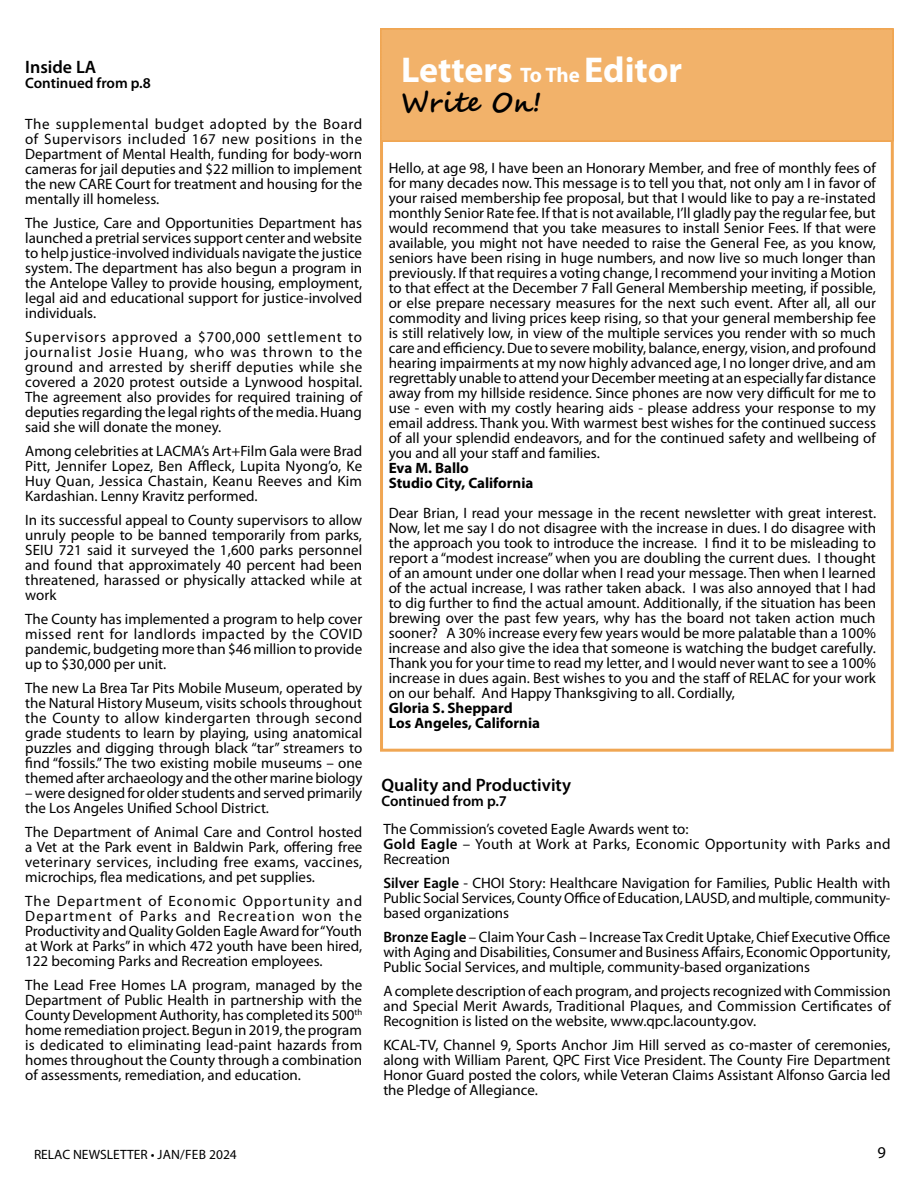
<style>
.page{position:relative;width:918px;height:1188px;background:#fff}
.page>*{position:absolute;margin:0;border:0;box-sizing:border-box;transform-origin:0 0}
.t1{font:700 36px "Myriad Pro";color:#fff}
.t2{font:700 27px "Segoe Script";color:#000}
.t3{font:600 18px "Myriad Pro";color:#000}
.t4{font:16.5px "Myriad Pro";color:#000}
.t5{font:15px/15px "Myriad Pro";color:#000;text-align:justify}
.t6{font:700 15px/15px "Myriad Pro";color:#000}
.t7{font:600 15px "Myriad Pro";color:#000}
.t8{font:13.5px "Myriad Pro";color:#000}
.s1{font-size:21px}
.s2{font-weight:600}
</style>
<div class="page">
<div style="left:380px;top:28px;width:514px;height:114px;background:#f2b26a"></div>
<p class="t3" style="left:25px;top:56px;width:73px">Inside LA</p>
<p class="t7" style="left:25px;top:73px;width:127px">Continued from p.8</p>
<p class="t5" style="left:25px;top:116px;width:339px">The supplemental budget adopted by the Board of Supervisors included 167 new positions in the Department of Mental Health, funding for body-worn cameras for jail deputies and $22 million to implement the new CARE Court for treatment and housing for the mentally ill homeless.</p>
<p class="t5" style="left:25px;top:215px;width:338px">The Justice, Care and Opportunities Department has launched a pretrial services support center and website to help justice-involved individuals navigate the justice system. The department has also begun a program in the Antelope Valley to provide housing, employment, legal aid and educational support for justice-involved individuals.</p>
<p class="t5" style="left:25px;top:329px;width:339px">Supervisors approved a $700,000 settlement to journalist Josie Huang, who was thrown to the ground and arrested by sheriff deputies while she covered a 2020 protest outside a Lynwood hospital.<br>The agreement also provides for required training of deputies regarding the legal rights of the media. Huang said she will donate the money.</p>
<p class="t5" style="left:25px;top:443px;width:339px">Among celebrities at LACMA’s Art+Film Gala were Brad Pitt, Jennifer Lopez, Ben Affleck, Lupita Nyong’o, Ke Huy Quan, Jessica Chastain, Keanu Reeves and Kim Kardashian. Lenny Kravitz performed.</p>
<p class="t5" style="left:25px;top:512px;width:339px">In its successful appeal to County supervisors to allow unruly people to be banned temporarily from parks, SEIU 721 said it surveyed the 1,600 parks personnel and found that approximately 40 percent had been threatened, harassed or physically attacked while at work</p>
<p class="t5" style="left:25px;top:611px;width:339px">The County has implemented a program to help cover missed rent for landlords impacted by the COVID pandemic, budgeting more than $46 million to provide up to $30,000 per unit.</p>
<p class="t5" style="left:25px;top:680px;width:339px">The new La Brea Tar Pits Mobile Museum, operated by the Natural History Museum, visits schools throughout the County to allow kindergarten through second grade students to learn by playing, using anatomical puzzles and digging through black “tar” streamers to find “fossils.” The two existing mobile museums – one themed after archaeology and the other marine biology</p>
<p class="t5" style="left:25px;top:785px;width:339px">– were designed for older students and served primarily the Los Angeles Unified School District.</p>
<p class="t5" style="left:25px;top:824px;width:339px">The Department of Animal Care and Control hosted a Vet at the Park event in Baldwin Park, offering free veterinary services, including free exams, vaccines, microchips, flea medications, and pet supplies.</p>
<p class="t5" style="left:25px;top:893px;width:339px">The Department of Economic Opportunity and Department of Parks and Recreation won the Productivity and Quality Golden Eagle Award for “Youth at Work at Parks” in which 472 youth have been hired, 122 becoming Parks and Recreation employees.</p>
<p class="t5" style="left:25px;top:977px;width:339px">The Lead Free Homes LA program, managed by the Department of Public Health in partnership with the County Development Authority, has completed its 500<sup>th </sup>home remediation project. Begun in 2019, the program is dedicated to eliminating lead-paint hazards from homes throughout the County through a combination of assessments, remediation, and education.</p>
<h1 class="t1" style="left:401px;top:46px;width:283px">Letters <span class="s1">To The</span> Editor</h1>
<h2 class="t2" style="left:401px;top:80px;width:142px">Write On!</h2>
<p class="t5" style="left:389px;top:160px;width:489px">Hello, at age 98, I have been an Honorary Member, and free of monthly fees of for many decades now. This message is to tell you that, not only am I in favor of your raised membership fee proposal, but that I would like to pay a re-instated monthly Senior Rate fee. If that is not available, I’ll gladly pay the regular fee, but would recommend that you take measures to install Senior Fees. If that were available, you might not have needed to raise the General Fee, as you know, seniors have been rising in huge numbers, and now live so much longer than previously. If that requires a voting change, I recommend your inviting a Motion to that effect at the December 7 Fall General Membership meeting, if possible, or else prepare necessary measures for the next such event. After all, all our commodity and living prices keep rising, so that your general membership fee is still relatively low, in view of the multiple services you render with so much care and efficiency. Due to severe mobility, balance, energy, vision, and profound hearing impairments at my now highly advanced age, I no longer drive, and am regrettably unable to attend your December meeting at an especially far distance away from my hillside residence. Since phones are now very difficult for me to use - even with my costly hearing aids - please address your response to my email address. Thank you. With warmest best wishes for the continued success of all your splendid endeavors, and for the continued safety and wellbeing of you and all your staff and families.</p>
<p class="t6" style="left:389px;top:460px;width:146px">Eva M. Ballo<br>Studio City, California</p>
<p class="t5" style="left:389px;top:505px;width:489px">Dear Brian, I read your message in the recent newsletter with great interest.<br>Now, let me say I do not disagree with the increase in dues. I do disagree with the approach you took to introduce the increase. I find it to be misleading to report a “modest increase” when you are doubling the current dues. I thought of an amount under one dollar when I read your message. Then when I learned of the actual increase, I was rather taken aback. I was also annoyed that I had to dig further to find the actual amount. Additionally, if the situation has been brewing over the past few years, why has the board not taken action much sooner? A 30% increase every few years would be more palatable than a 100% increase and also give the idea that someone is watching the budget carefully.<br>Thank you for your time to read my letter, and I would never want to see a 100% increase in dues again. Best wishes to you and the staff of RELAC for your work on our behalf. And Happy Thanksgiving to all. Cordially,</p>
<p class="t6" style="left:389px;top:700px;width:153px">Gloria S. Sheppard<br>Los Angeles, California</p>
<p class="t3" style="left:382px;top:774px;width:191px">Quality and Productivity</p>
<p class="t7" style="left:382px;top:792px;width:127px">Continued from p.7</p>
<p class="t5" style="left:383px;top:821px;width:509px;text-align:left">The Commission’s coveted Eagle Awards went to:<br><span class="s2">Gold Eagle</span> – Youth at Work at Parks, Economic Opportunity with Parks and<br>Recreation</p>
<p class="t5" style="left:383px;top:875px;width:509px"><span class="s2">Silver Eagle</span> - CHOI Story: Healthcare Navigation for Families, Public Health with Public Social Services, County Office of Education, LAUSD, and multiple, community&shy;based organizations</p>
<p class="t5" style="left:383px;top:929px;width:509px"><span class="s2">Bronze Eagle</span> – Claim Your Cash – Increase Tax Credit Uptake, Chief Executive Office with Aging and Disabilities, Consumer and Business Affairs, Economic Opportunity, Public Social Services, and multiple, community-based organizations</p>
<p class="t5" style="left:383px;top:983px;width:509px">A complete description of each program, and projects recognized with Commission and Special Merit Awards, Traditional Plaques, and Commission Certificates of Recognition is listed on the website, www.qpc.lacounty.gov.</p>
<p class="t5" style="left:383px;top:1037px;width:509px">KCAL-TV, Channel 9, Sports Anchor Jim Hill served as co-master of ceremonies, along with William Parent, QPC First Vice President. The County Fire Department Honor Guard posted the colors, while Veteran Claims Assistant Alfonso Garcia led the Pledge of Allegiance.</p>
<p class="t8" style="left:34px;top:1146px;width:204px">RELAC NEWSLETTER • JAN/FEB 2024</p>
<p class="t4" style="left:878px;top:1143px;width:10px">9</p>
</div>
